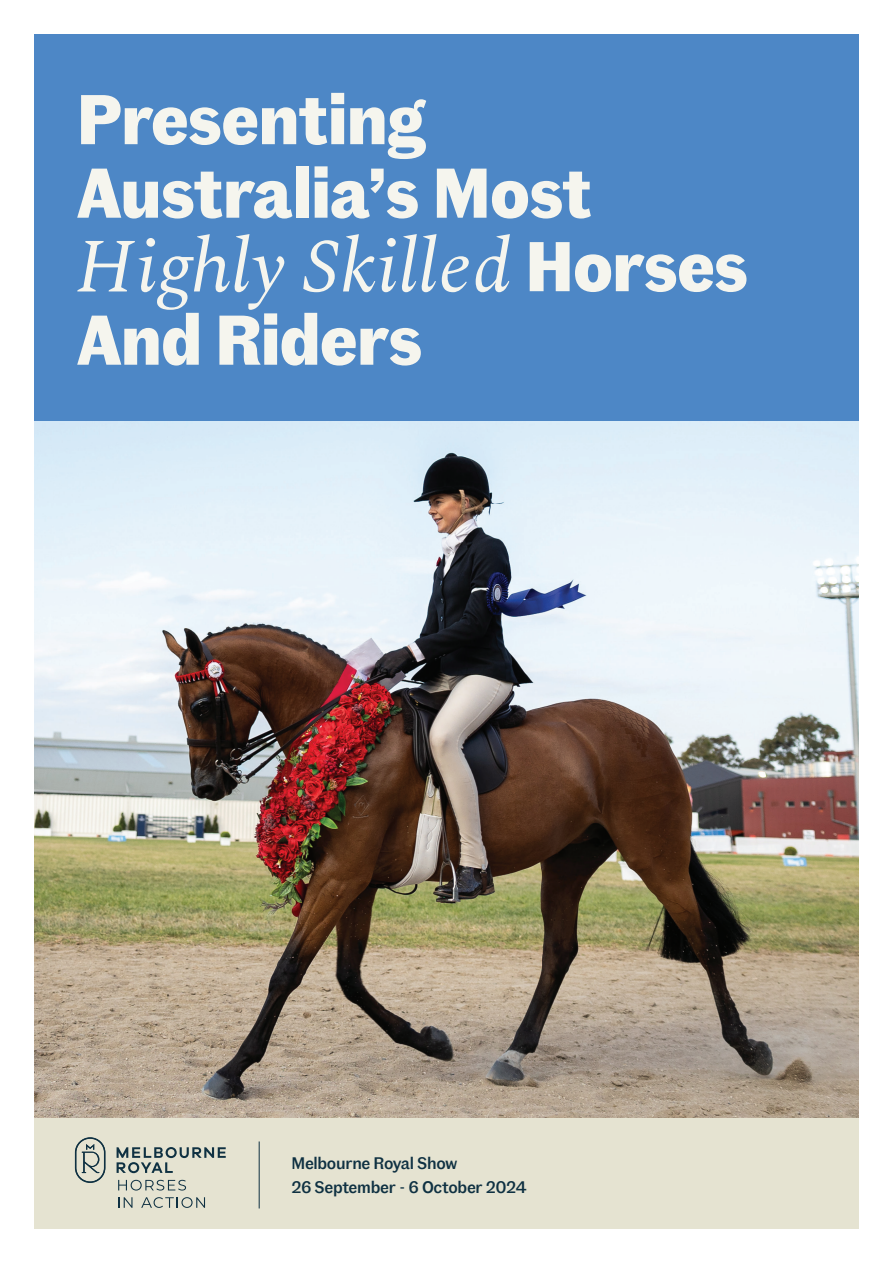
<style>
.page{position:relative;width:893px;height:1263px;background:#fff}
.page>*{position:absolute;margin:0;border:0;box-sizing:border-box;transform-origin:0 0}
.t1{font:italic 76.5px "Spectral";color:#f5f5ee}
.t2{font:700 70.2px/73.5px "Fann Grotesque Pro";letter-spacing:-.02em;color:#f5f5ee}
.t3{font:500 16.65px/23.2px "Fann Grotesque Pro";letter-spacing:-.02em;color:#0f3142}
.s1{font-family:"Fann Grotesque Pro";font-weight:700;font-style:normal;font-size:70.2px}
</style>
<div class="page">
<div style="left:34px;top:34px;width:825px;height:1096px;background:#4d87c6"></div>
<img style="left:34px;top:421px;width:825px;height:697px">
<div style="left:34px;top:1118px;width:825px;height:111px;background:#e5e3d1"></div>
<hr style="left:259px;top:1141px;width:1px;height:67px;background:#0f3142">
<svg style="left:75px;top:1137px;width:30px;height:46px"></svg>
<svg style="left:117px;top:1147px;width:109px;height:26px"></svg>
<svg style="left:118px;top:1180px;width:68px;height:10px"></svg>
<svg style="left:118px;top:1197px;width:14px;height:11px"></svg>
<svg style="left:141px;top:1197px;width:64px;height:11px"></svg>
<h2 class="t2" style="left:77px;top:87px;width:517px">Presenting<br>Australia’s Most</h2>
<h1 class="t1" style="left:77px;top:211px;width:673px">Highly Skilled <span class="s1">Horses</span></h1>
<h2 class="t2" style="left:77px;top:307px;width:348px">And Riders</h2>
<p class="t3" style="left:291px;top:1152px;width:237px">Melbourne Royal Show<br>26 September - 6 October 2024</p>
</div>
